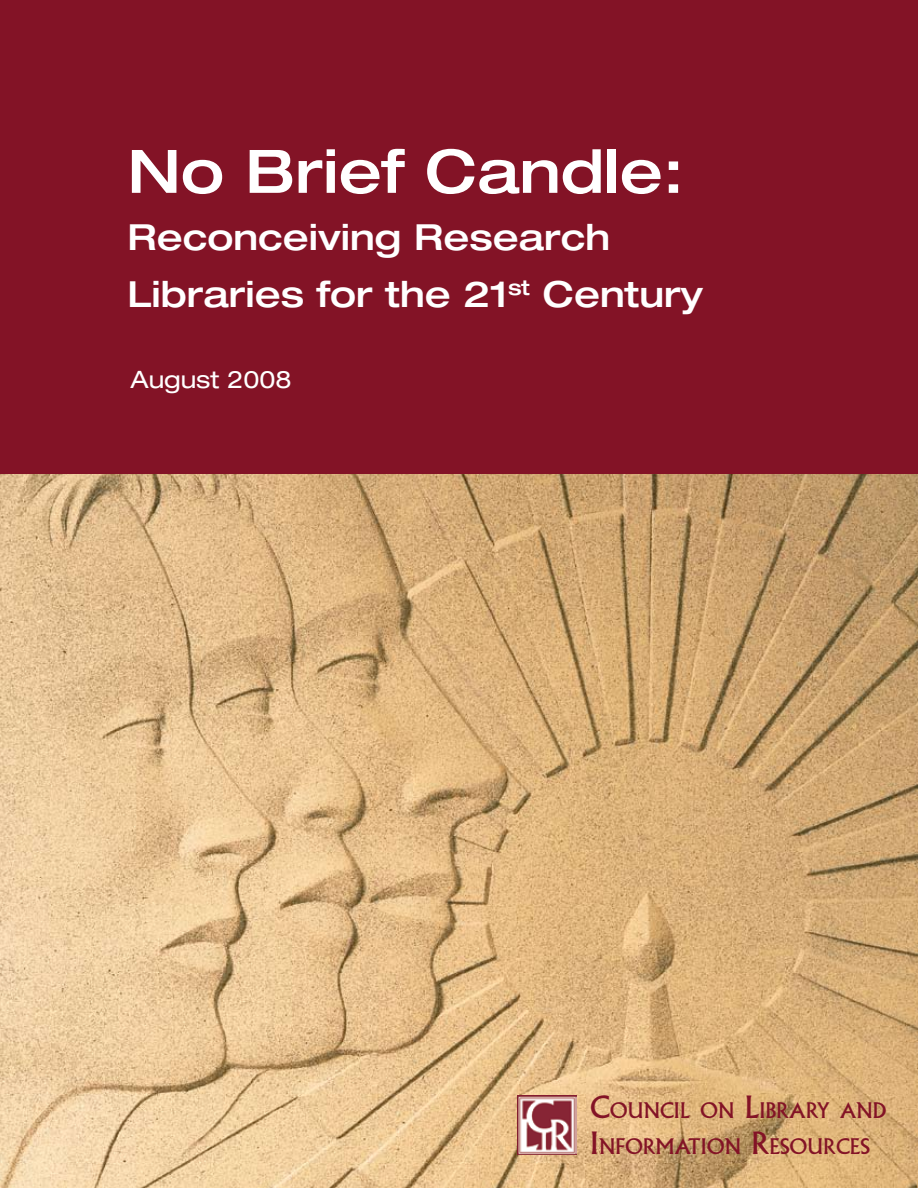
<style>
.page{position:relative;width:918px;height:1188px;background:#831326}
.page>*{position:absolute;margin:0;border:0;box-sizing:border-box;transform-origin:0 0}
.t1{font:500 expanded 60px "Helvetica Neue LT Std";color:#fff}
.t2{font:500 expanded 36px/57px "Helvetica Neue LT Std";color:#fff}
.t3{font:expanded 24px "Helvetica Neue LT Std";color:#fff}
.t4{font:21px/36px "Albertus";color:#831326}
.s1{font-size:30px}
</style>
<div class="page">
<img style="left:0;top:474px;width:918px;height:714px">
<img style="left:517px;top:1095px;width:60px;height:60px">
<h1 class="t1" style="left:128px;top:134px;width:558px">No Brief Candle:</h1>
<p class="t2" style="left:128px;top:208px;width:577px">Reconceiving Research<br>Libraries for the 21<sup>st</sup> Century</p>
<p class="t3" style="left:130px;top:365px;width:163px">August 2008</p>
<p class="t4" style="left:590px;top:1092px;width:297px"><span class="s1">C</span>OUNCIL ON <span class="s1">L</span>IBRARY AND<br><span class="s1">I</span>NFORMATION <span class="s1">R</span>ESOURCES</p>
</div>
